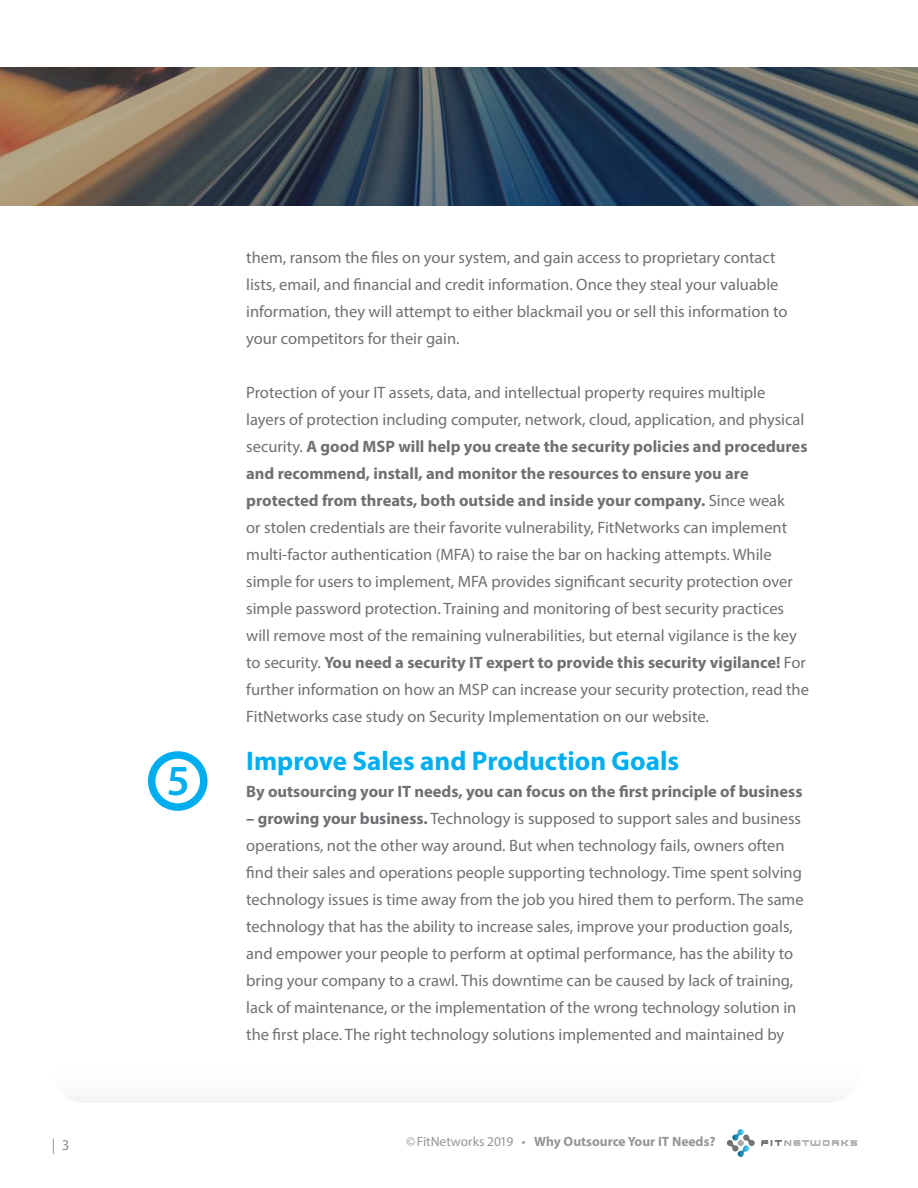
<style>
.page{position:relative;width:918px;height:1188px;background:#fff}
.page>*{position:absolute;margin:0;border:0;box-sizing:border-box;transform-origin:0 0}
.t1{font:600 43.05px "Myriad Pro";color:#00aeef}
.t2{font:700 27px "Myriad Pro";color:#00aeef}
.t3{font:16.5px/27px "Myriad Pro";color:#6f7073}
.t4{font:700 16.5px "Myriad Pro";color:#6f7073}
.t5{font:15px "Myriad Pro";color:#8b8d90}
.t6{font:700 13.5px "Myriad Pro";color:#939598}
.s1{font-weight:700}
.s2{font-weight:400}
</style>
<div class="page">
<svg style="left:762px;top:1140px;width:95px;height:6px"></svg>
<svg style="left:727px;top:1129px;width:28px;height:28px"></svg>
<div style="left:148px;top:751px;width:60px;height:60px;border:8px solid #00aeef;border-radius:50%"></div>
<svg style="left:0;top:67px;width:918px;height:138px;background:#51575b"></svg>
<p class="t1" style="left:167px;top:753px;width:25px">5</p>
<p class="t3" style="left:246px;top:244px;width:543px">them, ransom the files on your system, and gain access to proprietary contact lists, email, and financial and credit information. Once they steal your valuable information, they will attempt to either blackmail you or sell this information to your competitors for their gain.</p>
<p class="t3" style="left:246px;top:379px;width:564px">Protection of your IT assets, data, and intellectual property requires multiple layers of protection including computer, network, cloud, application, and physical security. <span class="s1">A good MSP will help you create the security policies and procedures and recommend, install, and monitor the resources to ensure you are protected from threats, both outside and inside your company.</span> Since weak<br>or stolen credentials are their favorite vulnerability, FitNetworks can implement multi-factor authentication (MFA) to raise the bar on hacking attempts. While simple for users to implement, MFA provides significant security protection over simple password protection. Training and monitoring of best security practices will remove most of the remaining vulnerabilities, but eternal vigilance is the key to security. <span class="s1">You need a security IT expert to provide this security vigilance!</span> For further information on how an MSP can increase your security protection, read the FitNetworks case study on Security Implementation on our website.</p>
<p class="t2" style="left:246px;top:743px;width:434px">Improve Sales and Production Goals</p>
<p class="t4" style="left:246px;top:781px;width:558px">By outsourcing your IT needs, you can focus on the first principle of business</p>
<p class="t3" style="left:246px;top:805px;width:559px"><span class="s1">– growing your business.</span> Technology is supposed to support sales and business operations, not the other way around. But when technology fails, owners often find their sales and operations people supporting technology. Time spent solving technology issues is time away from the job you hired them to perform. The same technology that has the ability to increase sales, improve your production goals, and empower your people to perform at optimal performance, has the ability to bring your company to a crawl. This downtime can be caused by lack of training, lack of maintenance, or the implementation of the wrong technology solution in the first place. The right technology solutions implemented and maintained by</p>
<p class="t5" style="left:52px;top:1135px;width:19px">| 3</p>
<p class="t6" style="left:406px;top:1132px;width:311px"><span class="s2">© FitNetworks 2019 •</span> Why Outsource Your IT Needs?</p>
</div>
